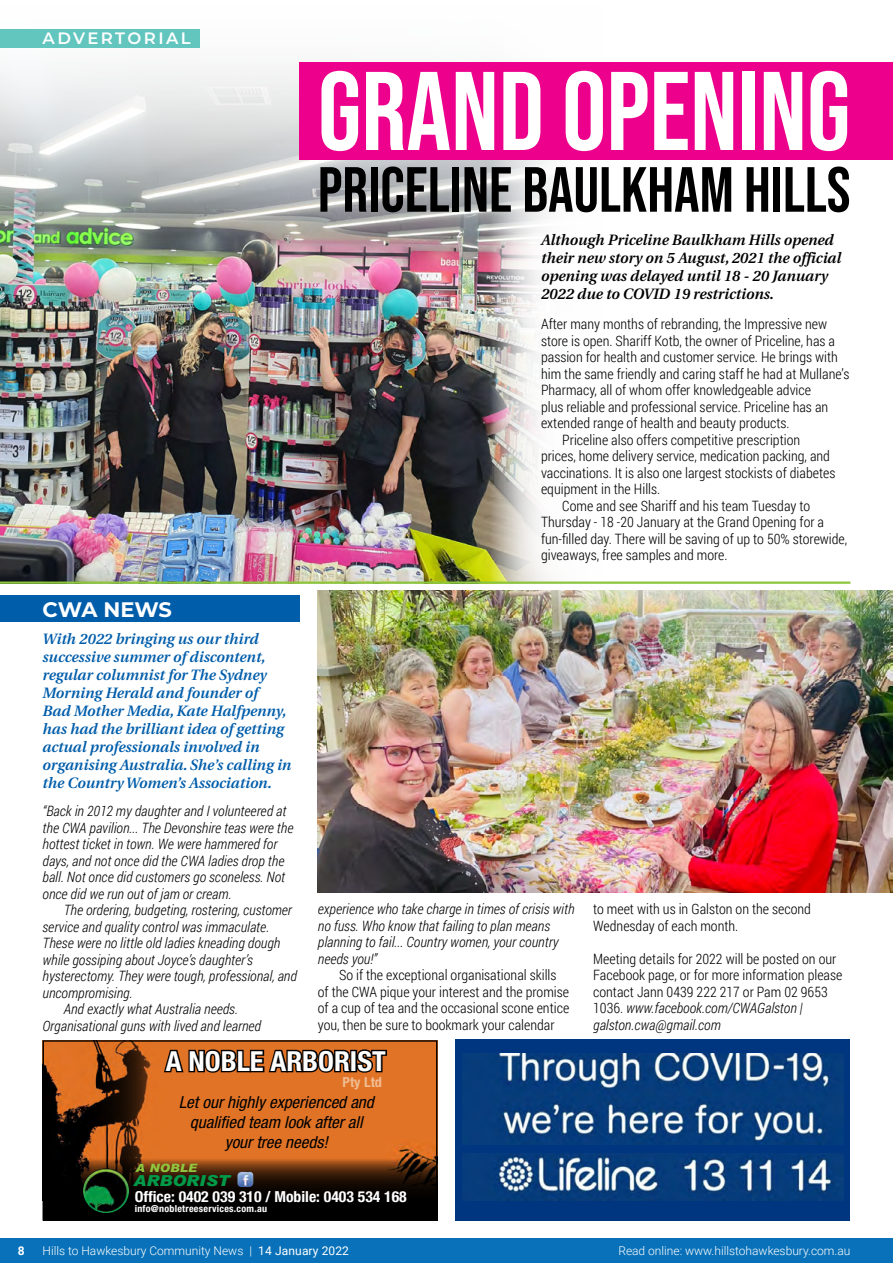
<style>
.page{position:relative;width:893px;height:1263px;background:#fff}
.page>*{position:absolute;margin:0;border:0;box-sizing:border-box;transform-origin:0 0}
.t1{font:111.6px "Bebas Neue";color:#fff}
.t2{font:63.6px "Bebas Neue";color:#000}
.t3{font:700 condensed 27.6px "Helvetica Neue LT Std";color:#fff}
.t4{font:700 21px "Montserrat";letter-spacing:-.01em;color:#fff}
.t5{font:italic condensed 16.65px/20px "Helvetica Neue LT Std";color:#000;text-align:center}
.t6{font:600 16.5px "Montserrat";letter-spacing:.15em;color:#fff}
.t7{font:700 condensed 15.15px "Helvetica Neue LT Std";color:#fff}
.t8{font:italic 900 15.15px "Arial";color:#019a49;scale:1.1 1}
.t9{font:italic 600 15px/18px "Utopia";color:#005daa}
.t10{font:italic 600 15px/18px "Utopia";color:#000}
.t11{font:300 14.25px/16.5px "Roboto Condensed";color:#000}
.t12{font:italic 300 14.25px/16.5px "Roboto Condensed";color:#000}
.t13{font:700 condensed 13.8px "Helvetica Neue LT Std";color:#f1bc92}
.t14{font:300 12px "Roboto";color:#fff}
.t15{font:700 12px "Roboto";color:#fff}
.t16{font:italic 900 11.4px "Arial";letter-spacing:.01em;color:#90c53e;scale:1.08 1}
.t17{font:700 condensed 9.6px "Helvetica Neue LT Std";letter-spacing:.025em;color:#fff}
.s1{font-style:italic}
.s2{font-weight:400}
</style>
<div class="page">
<div style="left:0;top:595px;width:300px;height:27px;background:#005daa"></div>
<img style="left:0;top:256px;width:473px;height:325px">
<svg style="left:0;top:47px;width:547px;height:209px"></svg>
<img style="left:318px;top:590px;width:575px;height:302px">
<div style="left:473px;top:166px;width:420px;height:465px;background:#fff;opacity:.9"></div>
<hr style="left:0;top:581px;width:850px;height:3px;background:#8cc63f">
<div style="left:300px;top:62px;width:593px;height:98px;background:#ec008c"></div>
<div style="left:43px;top:1040px;width:394px;height:179px;background:#e17326"></div>
<img style="left:45px;top:1042px;width:106px;height:116px">
<img style="left:395px;top:1146px;width:40px;height:12px">
<svg style="left:45px;top:1158px;width:390px;height:60px;background:#190c04"></svg>
<svg style="left:162px;top:1049px;width:226px;height:169px"></svg>
<img style="left:83px;top:1168px;width:46px;height:45px">
<img style="left:237px;top:1171px;width:16px;height:16px">
<div style="left:43px;top:1040px;width:394px;height:180px;border:1px solid #000"></div>
<div style="left:455px;top:1038px;width:395px;height:182px;background:#003680"></div>
<img style="left:491px;top:1053px;width:345px;height:91px">
<img style="left:496px;top:1153px;width:348px;height:47px">
<div style="left:0;top:1238px;width:893px;height:25px;background:#0871b9"></div>
<div style="left:0;top:29px;width:200px;height:18px;background:#62c6bf"></div>
<p class="t6" style="left:43px;top:26px;width:150px">ADVERTORIAL</p>
<h3 class="t4" style="left:43px;top:594px;width:131px">CWA NEWS</h3>
<p class="t9" style="left:43px;top:630px;width:250px">With 2022 bringing us our third successive summer of discontent, regular columnist for The Sydney Morning Herald and founder of<br>Bad Mother Media, Kate Halfpenny, has had the brilliant idea of getting actual professionals involved in organising Australia. She’s calling in the Country Women’s Association.</p>
<p class="t12" style="left:43px;top:802px;width:252px">“Back in 2012 my daughter and I volunteered at the CWA pavilion... The Devonshire teas were the hottest ticket in town. We were hammered for days, and not once did the CWA ladies drop the ball. Not once did customers go sconeless. Not once did we run out of jam or cream.</p>
<p class="t12" style="left:64px;top:901px;width:230px">The ordering, budgeting, rostering, customer</p>
<p class="t12" style="left:43px;top:918px;width:228px">service and quality control was immaculate.</p>
<p class="t12" style="left:43px;top:934px;width:239px">These were no little old ladies kneading dough</p>
<p class="t12" style="left:43px;top:951px;width:212px">while gossiping about Joyce’s daughter’s</p>
<p class="t12" style="left:43px;top:967px;width:256px">hysterectomy. They were tough, professional, and</p>
<p class="t12" style="left:43px;top:984px;width:92px">uncompromising.</p>
<p class="t12" style="left:64px;top:1000px;width:176px">And exactly what Australia needs.</p>
<p class="t12" style="left:43px;top:1017px;width:220px">Organisational guns with lived and learned</p>
<h1 class="t1" style="left:318px;top:48px;width:534px">GRAND OPENING</h1>
<h2 class="t2" style="left:318px;top:154px;width:534px">PRICELINE BAULKHAM HILLS</h2>
<p class="t10" style="left:541px;top:231px;width:302px">Although Priceline Baulkham Hills opened their new story on 5 August, 2021 the official opening was delayed until 18 - 20 January 2022 due to COVID 19 restrictions.</p>
<p class="t11" style="left:541px;top:315px;width:288px">After many months of rebranding, the Impressive new</p>
<p class="t11" style="left:541px;top:332px;width:296px">store is open. Shariff Kotb, the owner of Priceline, has a</p>
<p class="t11" style="left:541px;top:348px;width:298px">passion for health and customer service. He brings with</p>
<p class="t11" style="left:541px;top:365px;width:310px">him the same friendly and caring staff he had at Mullane’s</p>
<p class="t11" style="left:541px;top:381px;width:272px">Pharmacy, all of whom offer knowledgeable advice</p>
<p class="t11" style="left:541px;top:398px;width:289px">plus reliable and professional service. Priceline has an</p>
<p class="t11" style="left:541px;top:414px;width:250px">extended range of health and beauty products.</p>
<p class="t11" style="left:562px;top:431px;width:239px">Priceline also offers competitive prescription</p>
<p class="t11" style="left:541px;top:447px;width:290px">prices, home delivery service, medication packing, and</p>
<p class="t11" style="left:541px;top:464px;width:296px">vaccinations. It is also one largest stockists of diabetes</p>
<p class="t11" style="left:541px;top:480px;width:121px">equipment in the Hills.</p>
<p class="t11" style="left:562px;top:497px;width:249px">Come and see Shariff and his team Tuesday to</p>
<p class="t11" style="left:541px;top:513px;width:285px">Thursday - 18 -20 January at the Grand Opening for a</p>
<p class="t11" style="left:541px;top:530px;width:308px">fun-filled day. There will be saving of up to 50% storewide,</p>
<p class="t11" style="left:541px;top:546px;width:188px">giveaways, free samples and more.</p>
<p class="t12" style="left:318px;top:900px;width:258px">experience who take charge in times of crisis with no fuss. Who know that failing to plan means planning to fail... Country women, your country needs you!”</p>
<p class="t11" style="left:318px;top:966px;width:253px;text-indent:21px">So if the exceptional organisational skills of the CWA pique your interest and the promise of a cup of tea and the occasional scone entice you, then be sure to bookmark your calendar</p>
<p class="t11" style="left:593px;top:900px;width:219px">to meet with us in Galston on the second<br>Wednesday of each month.</p>
<p class="t11" style="left:593px;top:950px;width:251px">Meeting details for 2022 will be posted on our Facebook page, or for more information please contact Jann 0439 222 217 or Pam 02 9653<br>1036. <span class="s1">www.facebook.com/CWAGalston | galston.cwa@gmail.com</span></p>
<h3 class="t3" style="left:166px;top:1044px;width:222px">A NOBLE ARBORIST</h3>
<p class="t13" style="left:343px;top:1074px;width:41px">Pty Ltd</p>
<p class="t5" style="left:179px;top:1092px;width:197px">Let our highly experienced and qualified team look after all your tree needs!</p>
<p class="t16" style="left:135px;top:1161px;width:59px">A NOBLE</p>
<p class="t8" style="left:133px;top:1171px;width:89px">ARBORIST</p>
<p class="t7" style="left:135px;top:1187px;width:274px">Office: 0402 039 310 / Mobile: 0403 534 168</p>
<p class="t17" style="left:135px;top:1203px;width:134px">info@nobletreeservices.com.au</p>
<p class="t15" style="left:18px;top:1242px;width:8px">8</p>
<p class="t14" style="left:43px;top:1242px;width:308px">Hills to Hawkesbury Community News | <span class="s2">14 January 2022</span></p>
<p class="t14" style="left:618px;top:1242px;width:234px">Read online: www.hillstohawkesbury.com.au</p>
</div>
